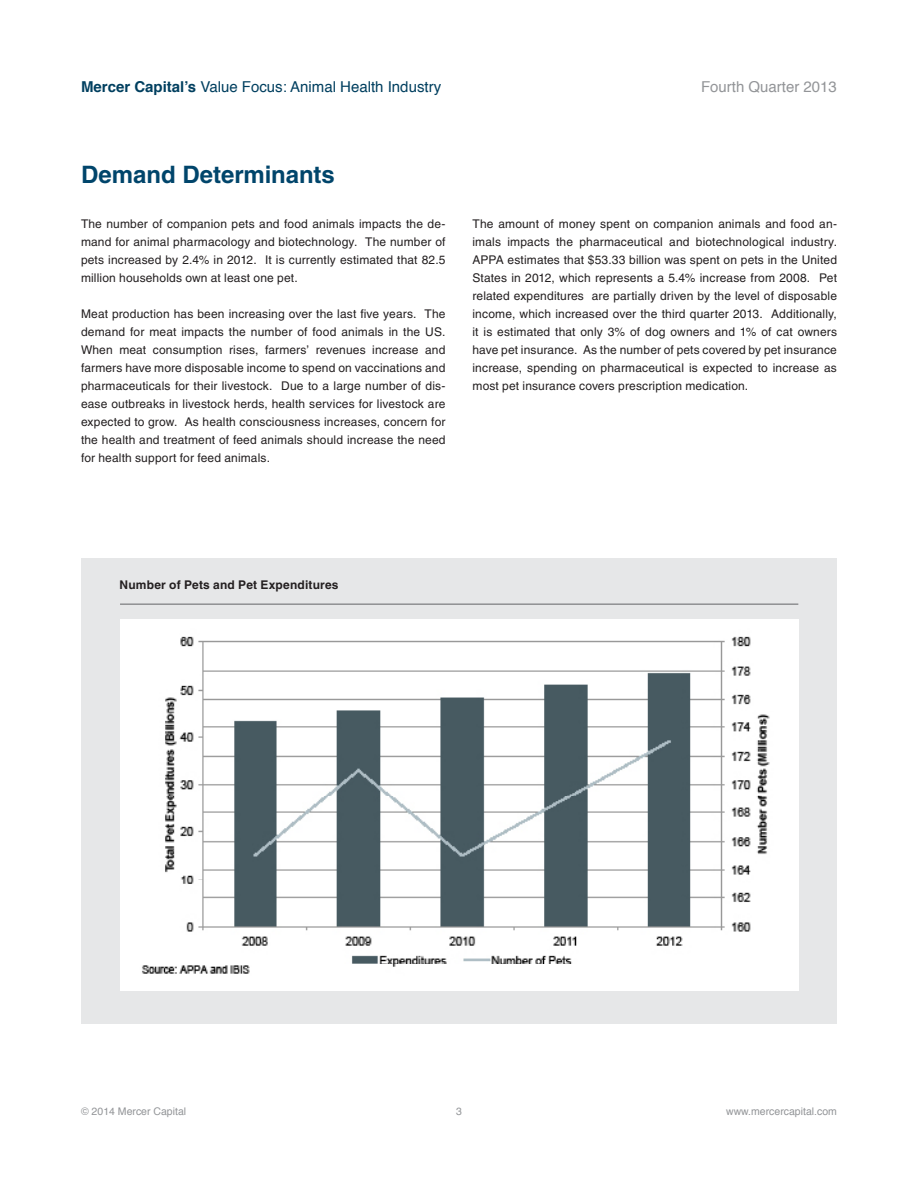
<style>
.page{position:relative;width:918px;height:1188px;background:#fff}
.page>*{position:absolute;margin:0;border:0;box-sizing:border-box;transform-origin:0 0}
.t1{font:700 24px "Helvetica LT Std";letter-spacing:-.005em;color:#00456b}
.t2{font:15px "Helvetica";color:#003f5f}
.t3{font:15px "Helvetica";color:#939598}
.t4{font:12px/18px "Helvetica LT Std";letter-spacing:.015em;color:#231f20;text-align:justify}
.t5{font:700 12px "Helvetica LT Std";letter-spacing:.015em;color:#231f20}
.t6{font:10.5px "Helvetica";color:#939598}
.s1{font-weight:700}
</style>
<div class="page">
<div style="left:81px;top:558px;width:756px;height:466px;background:#e6e7e8"></div>
<hr style="left:120px;top:604px;width:678px;height:1px;background:#636466">
<div style="left:120px;top:619px;width:678px;height:372px;background:#fff"></div>
<img style="left:142px;top:636px;width:628px;height:338px">
<p class="t2" style="left:81px;top:75px;width:362px"><span class="s1">Mercer Capital’s</span> Value Focus: Animal Health Industry</p>
<p class="t3" style="left:701px;top:75px;width:137px">Fourth Quarter 2013</p>
<h1 class="t1" style="left:81px;top:160px;width:255px">Demand Determinants</h1>
<p class="t4" style="left:81px;top:214px;width:366px">The number of companion pets and food animals impacts the de&shy;mand for animal pharmacology and biotechnology. The number of pets increased by 2.4% in 2012. It is currently estimated that 82.5 million households own at least one pet.</p>
<p class="t4" style="left:81px;top:304px;width:366px">Meat production has been increasing over the last five years. The demand for meat impacts the number of food animals in the US.<br>When meat consumption rises, farmers’ revenues increase and farmers have more disposable income to spend on vaccinations and pharmaceuticals for their livestock. Due to a large number of dis&shy;ease outbreaks in livestock herds, health services for livestock are expected to grow. As health consciousness increases, concern for the health and treatment of feed animals should increase the need for health support for feed animals.</p>
<p class="t4" style="left:472px;top:214px;width:366px">The amount of money spent on companion animals and food an&shy;imals impacts the pharmaceutical and biotechnological industry.<br>APPA estimates that $53.33 billion was spent on pets in the United States in 2012, which represents a 5.4% increase from 2008. Pet related expenditures are partially driven by the level of disposable income, which increased over the third quarter 2013. Additionally, it is estimated that only 3% of dog owners and 1% of cat owners have pet insurance. As the number of pets covered by pet insurance increase, spending on pharmaceutical is expected to increase as most pet insurance covers prescription medication.</p>
<p class="t5" style="left:120px;top:577px;width:220px">Number of Pets and Pet Expenditures</p>
<p class="t6" style="left:81px;top:1103px;width:107px">© 2014 Mercer Capital</p>
<p class="t6" style="left:456px;top:1103px;width:7px">3</p>
<p class="t6" style="left:726px;top:1103px;width:112px">www.mercercapital.com</p>
</div>
